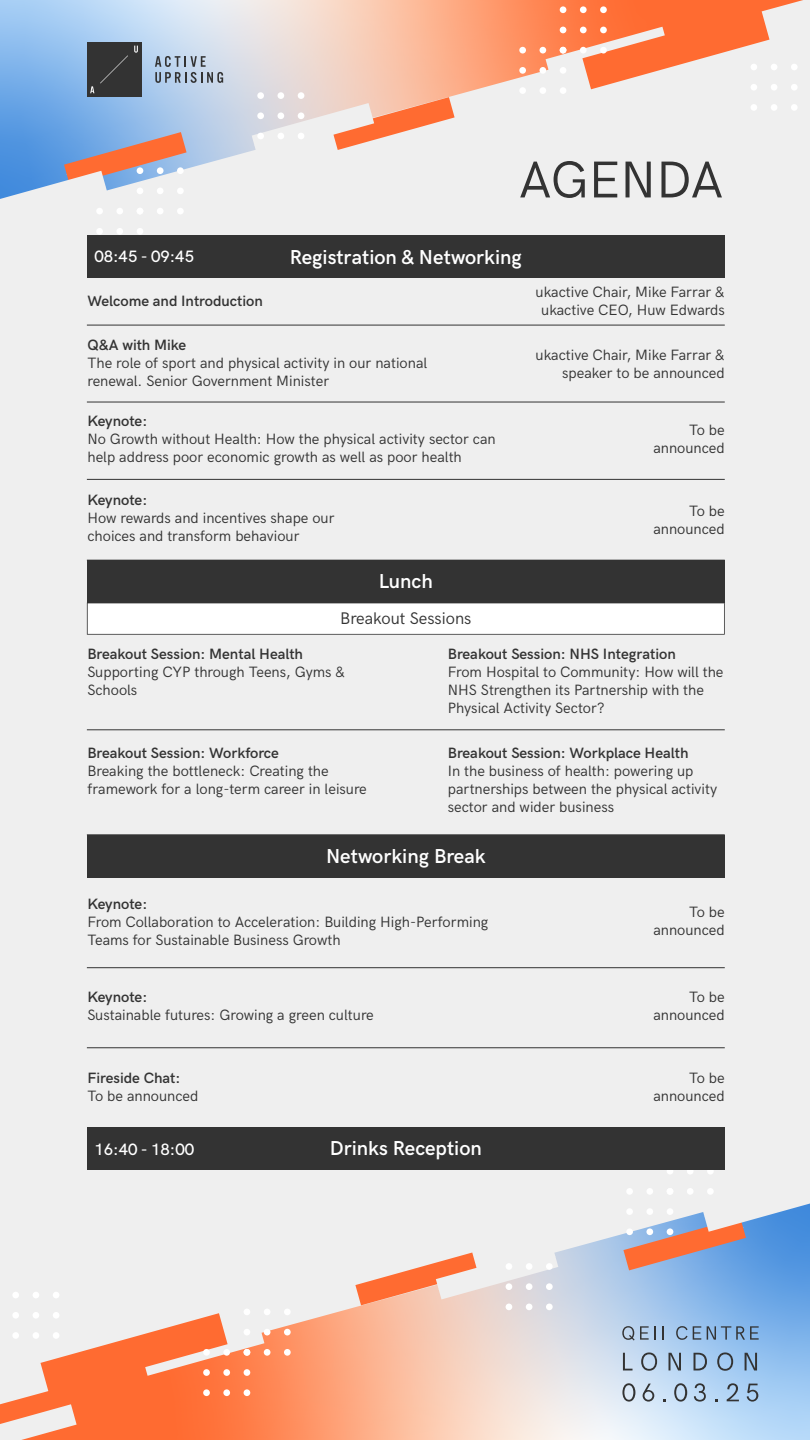
<style>
.page{position:relative;width:810px;height:1440px;background:#efefef}
.page>*{position:absolute;margin:0;border:0;box-sizing:border-box;transform-origin:0 0}
.t1{font:51.97px "HK Grotesk";color:#333}
.t2{font:600 20.25px "HK Grotesk";color:#fff}
.t3{font:16.88px "HK Grotesk";color:#333}
.t4{font:500 16.5px "HK Grotesk";color:#fff}
.t5{font:15px/18px "HK Grotesk";color:#333}
.t6{font:600 15px "HK Grotesk";color:#333}
</style>
<div class="page">
<svg style="left:0;top:0;width:522px;height:162px"></svg>
<div style="left:519px;top:87px;width:7px;height:7px;background:#fff;border-radius:50%"></div>
<div style="left:519px;top:67px;width:7px;height:7px;background:#fff;border-radius:50%"></div>
<div style="left:519px;top:47px;width:7px;height:7px;background:#fff;border-radius:50%"></div>
<svg style="left:0;top:116px;width:210px;height:120px"></svg>
<div style="left:96px;top:228px;width:7px;height:7px;background:#fff;border-radius:50%"></div>
<div style="left:96px;top:208px;width:7px;height:6px;background:#fff;border-radius:50%"></div>
<svg style="left:229px;top:81px;width:249px;height:81px"></svg>
<div style="left:298px;top:112px;width:6px;height:7px;background:#fff;border-radius:50%"></div>
<div style="left:278px;top:112px;width:6px;height:7px;background:#fff;border-radius:50%"></div>
<div style="left:298px;top:92px;width:6px;height:7px;background:#fff;border-radius:50%"></div>
<div style="left:278px;top:92px;width:6px;height:7px;background:#fff;border-radius:50%"></div>
<div style="left:257px;top:133px;width:7px;height:6px;background:#fff;border-radius:50%"></div>
<div style="left:257px;top:112px;width:7px;height:7px;background:#fff;border-radius:50%"></div>
<div style="left:257px;top:92px;width:7px;height:7px;background:#fff;border-radius:50%"></div>
<svg style="left:522px;top:0;width:281px;height:111px"></svg>
<svg style="left:288px;top:1240px;width:522px;height:200px"></svg>
<div style="left:284px;top:1309px;width:7px;height:6px;background:#fff;border-radius:50%"></div>
<div style="left:284px;top:1329px;width:7px;height:6px;background:#fff;border-radius:50%"></div>
<div style="left:284px;top:1349px;width:7px;height:7px;background:#fff;border-radius:50%"></div>
<svg style="left:600px;top:1169px;width:210px;height:117px"></svg>
<svg style="left:667px;top:1168px;width:6px;height:7px"></svg>
<svg style="left:687px;top:1168px;width:7px;height:7px"></svg>
<div style="left:667px;top:1188px;width:6px;height:7px;background:#fff;border-radius:50%"></div>
<div style="left:687px;top:1188px;width:7px;height:7px;background:#fff;border-radius:50%"></div>
<svg style="left:707px;top:1168px;width:7px;height:7px"></svg>
<div style="left:707px;top:1188px;width:7px;height:7px;background:#fff;border-radius:50%"></div>
<svg style="left:332px;top:1240px;width:249px;height:81px"></svg>
<div style="left:546px;top:1263px;width:7px;height:7px;background:#fff;border-radius:50%"></div>
<div style="left:546px;top:1283px;width:7px;height:7px;background:#fff;border-radius:50%"></div>
<div style="left:546px;top:1304px;width:7px;height:6px;background:#fff;border-radius:50%"></div>
<svg style="left:0;top:1292px;width:288px;height:148px"></svg>
<div style="left:53px;top:1312px;width:6px;height:7px;background:#fff;border-radius:50%"></div>
<div style="left:53px;top:1332px;width:6px;height:7px;background:#fff;border-radius:50%"></div>
<svg style="left:622px;top:1326px;width:34px;height:15px"></svg>
<svg style="left:662px;top:1326px;width:1px;height:14px"></svg>
<svg style="left:676px;top:1326px;width:25px;height:14px"></svg>
<svg style="left:707px;top:1326px;width:52px;height:14px"></svg>
<svg style="left:623px;top:1353px;width:10px;height:17px"></svg>
<svg style="left:641px;top:1352px;width:16px;height:19px"></svg>
<svg style="left:669px;top:1353px;width:12px;height:17px"></svg>
<svg style="left:694px;top:1353px;width:13px;height:17px"></svg>
<svg style="left:717px;top:1352px;width:16px;height:19px"></svg>
<svg style="left:745px;top:1353px;width:12px;height:17px"></svg>
<svg style="left:622px;top:1383px;width:13px;height:19px"></svg>
<svg style="left:643px;top:1384px;width:11px;height:18px"></svg>
<svg style="left:674px;top:1383px;width:13px;height:19px"></svg>
<svg style="left:694px;top:1383px;width:12px;height:19px"></svg>
<svg style="left:727px;top:1383px;width:12px;height:18px"></svg>
<svg style="left:747px;top:1384px;width:11px;height:18px"></svg>
<svg style="left:155px;top:56px;width:68px;height:27px;background:#a0afbf"></svg>
<div style="left:87px;top:42px;width:54px;height:55px;background:#333"></div>
<svg style="left:100px;top:55px;width:28px;height:28px"></svg>
<svg style="left:90px;top:86px;width:4px;height:7px"></svg>
<svg style="left:134px;top:46px;width:4px;height:7px"></svg>
<div style="left:87px;top:835px;width:638px;height:42px;background:#333"></div>
<div style="left:87px;top:1127px;width:638px;height:42px;background:#333"></div>
<div style="left:87px;top:236px;width:638px;height:42px;background:#333"></div>
<div style="left:87px;top:560px;width:638px;height:43px;background:#333"></div>
<svg style="left:87px;top:603px;width:638px;height:32px"></svg>
<hr style="left:87px;top:325px;width:638px;height:1px;background:#333">
<hr style="left:87px;top:479px;width:638px;height:1px;background:#333">
<hr style="left:87px;top:1047px;width:638px;height:1px;background:#333">
<hr style="left:87px;top:834px;width:638px;height:1px;background:#333">
<hr style="left:87px;top:729px;width:638px;height:1px;background:#333">
<hr style="left:87px;top:402px;width:638px;height:1px;background:#333">
<hr style="left:87px;top:967px;width:638px;height:1px;background:#333">
<p class="t4" style="left:94px;top:244px;width:101px">08:45 - 09:45</p>
<h1 class="t1" style="left:519px;top:140px;width:206px">AGENDA</h1>
<h2 class="t2" style="left:290px;top:242px;width:234px">Registration &amp; Networking</h2>
<p class="t6" style="left:87px;top:289px;width:177px">Welcome and Introduction</p>
<p class="t5" style="left:536px;top:282px;width:191px;text-align:center">ukactive Chair, Mike Farrar &amp; ukactive CEO, Huw Edwards</p>
<p class="t6" style="left:87px;top:334px;width:100px">Q&amp;A with Mike</p>
<p class="t5" style="left:87px;top:353px;width:341px">The role of sport and physical activity in our national renewal. Senior Government Minister</p>
<p class="t5" style="left:536px;top:344px;width:191px;text-align:right">ukactive Chair, Mike Farrar &amp; speaker to be announced</p>
<p class="t6" style="left:87px;top:409px;width:61px">Keynote:</p>
<p class="t5" style="left:87px;top:428px;width:410px">No Growth without Health: How the physical activity sector can help address poor economic growth as well as poor health</p>
<p class="t5" style="left:653px;top:420px;width:73px;text-align:right">To be announced</p>
<p class="t6" style="left:87px;top:489px;width:61px">Keynote:</p>
<p class="t5" style="left:87px;top:508px;width:249px">How rewards and incentives shape our choices and transform behaviour</p>
<h2 class="t2" style="left:379px;top:566px;width:56px">Lunch</h2>
<p class="t3" style="left:340px;top:605px;width:133px">Breakout Sessions</p>
<p class="t5" style="left:653px;top:500px;width:73px;text-align:right">To be announced</p>
<p class="t6" style="left:87px;top:642px;width:217px">Breakout Session: Mental Health</p>
<p class="t5" style="left:87px;top:662px;width:259px">Supporting CYP through Teens, Gyms &amp;<br>Schools</p>
<p class="t6" style="left:87px;top:742px;width:193px">Breakout Session: Workforce</p>
<p class="t5" style="left:87px;top:761px;width:281px">Breaking the bottleneck: Creating the framework for a long-term career in leisure</p>
<p class="t6" style="left:448px;top:642px;width:230px">Breakout Session: NHS Integration</p>
<p class="t5" style="left:448px;top:662px;width:277px">From Hospital to Community: How will the<br>NHS Strengthen its Partnership with the<br>Physical Activity Sector?</p>
<p class="t6" style="left:448px;top:742px;width:242px">Breakout Session: Workplace Health</p>
<p class="t5" style="left:448px;top:761px;width:271px">In the business of health: powering up partnerships between the physical activity sector and wider business</p>
<h2 class="t2" style="left:326px;top:841px;width:161px">Networking Break</h2>
<p class="t6" style="left:87px;top:893px;width:61px">Keynote:</p>
<p class="t5" style="left:87px;top:912px;width:402px">From Collaboration to Acceleration: Building High-Performing<br>Teams for Sustainable Business Growth</p>
<p class="t5" style="left:653px;top:901px;width:73px;text-align:right">To be announced</p>
<p class="t6" style="left:87px;top:986px;width:61px">Keynote:</p>
<p class="t5" style="left:87px;top:1005px;width:288px">Sustainable futures: Growing a green culture</p>
<p class="t6" style="left:87px;top:1066px;width:95px">Fireside Chat:</p>
<p class="t5" style="left:87px;top:1085px;width:112px">To be announced</p>
<p class="t4" style="left:94px;top:1137px;width:101px">16:40 - 18:00</p>
<h2 class="t2" style="left:330px;top:1133px;width:154px">Drinks Reception</h2>
<p class="t5" style="left:653px;top:987px;width:73px;text-align:right">To be announced</p>
<p class="t5" style="left:653px;top:1067px;width:73px;text-align:right">To be announced</p>
</div>
